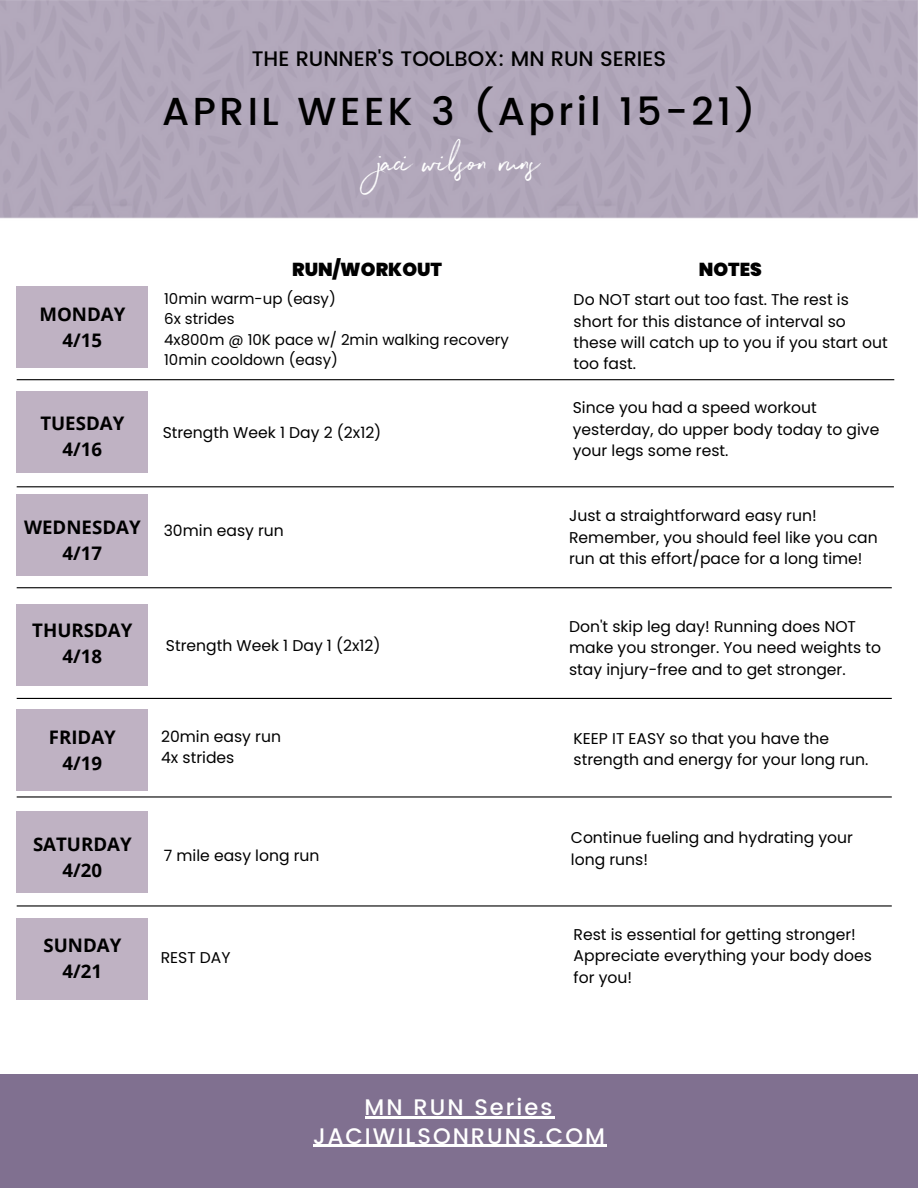
<style>
.page{position:relative;width:918px;height:1188px;background:#fff}
.page>*{position:absolute;margin:0;border:0;box-sizing:border-box;transform-origin:0 0}
.t1{font:500 39px "Poppins";letter-spacing:.09em;color:#000}
.t2{font:37.5px "Northwell";color:#fff}
.t3{font:500 22.5px "Poppins";letter-spacing:.09em;color:#fff}
.t4{font:500 21px "Poppins";color:#000}
.t5{font:700 18.75px/25.8px "Open Sans";color:#000;text-align:center}
.t6{font:900 18.75px "Poppins";color:#000}
.t7{font:15.6px/21.3px "Poppins";color:#000}
.t8{font:15px/20.2px "Poppins";color:#000}
</style>
<div class="page">
<div style="left:0;top:1074px;width:918px;height:114px;background:#807090"></div>
<div style="left:17px;top:287px;width:131px;height:81px;background:#bfb2c3"></div>
<div style="left:17px;top:392px;width:131px;height:81px;background:#bfb2c3"></div>
<div style="left:17px;top:494px;width:131px;height:81px;background:#bfb2c3"></div>
<div style="left:17px;top:604px;width:131px;height:81px;background:#bfb2c3"></div>
<div style="left:17px;top:709px;width:131px;height:81px;background:#bfb2c3"></div>
<div style="left:17px;top:811px;width:131px;height:81px;background:#bfb2c3"></div>
<div style="left:17px;top:918px;width:131px;height:81px;background:#bfb2c3"></div>
<hr style="left:17px;top:379px;width:877px;height:1px;background:#000">
<hr style="left:17px;top:486px;width:877px;height:1px;background:#000">
<hr style="left:17px;top:587px;width:875px;height:1px;background:#000">
<hr style="left:17px;top:698px;width:875px;height:1px;background:#000">
<hr style="left:17px;top:796px;width:875px;height:2px;background:#000">
<hr style="left:17px;top:905px;width:875px;height:2px;background:#000">
<hr style="left:313px;top:1145px;width:294px;height:2px;background:#fff">
<hr style="left:365px;top:1116px;width:189px;height:3px;background:#fff">
<h3 class="t4" style="left:252px;top:46px;width:416px">THE RUNNER'S TOOLBOX: MN RUN SERIES</h3>
<h1 class="t1" style="left:162px;top:89px;width:595px">APRIL WEEK 3 (April 15-21)</h1>
<h2 class="t2" style="left:378px;top:136px;width:163px">jaci wilson runs</h2>
<p class="t5" style="left:39px;top:301px;width:87px">MONDAY<br>4/15</p>
<p class="t5" style="left:40px;top:410px;width:86px">TUESDAY<br>4/16</p>
<p class="t5" style="left:24px;top:514px;width:118px">WEDNESDAY<br>4/17</p>
<p class="t5" style="left:32px;top:617px;width:102px">THURSDAY<br>4/18</p>
<p class="t5" style="left:49px;top:724px;width:69px">FRIDAY<br>4/19</p>
<p class="t6" style="left:292px;top:256px;width:151px">RUN/WORKOUT</p>
<p class="t6" style="left:699px;top:256px;width:65px">NOTES</p>
<p class="t8" style="left:164px;top:289px;width:346px">10min warm-up (easy)<br>6x strides<br>4x800m @ 10K pace w/ 2min walking recovery<br>10min cooldown (easy)</p>
<p class="t7" style="left:574px;top:289px;width:316px">Do NOT start out too fast. The rest is short for this distance of interval so these will catch up to you if you start out too fast.</p>
<p class="t7" style="left:163px;top:422px;width:220px">Strength Week 1 Day 2 (2x12)</p>
<p class="t7" style="left:164px;top:520px;width:122px">30min easy run</p>
<p class="t7" style="left:166px;top:635px;width:216px">Strength Week 1 Day 1 (2x12)</p>
<p class="t7" style="left:573px;top:397px;width:308px">Since you had a speed workout yesterday, do upper body today to give your legs some rest.</p>
<p class="t7" style="left:569px;top:505px;width:310px">Just a straightforward easy run!<br>Remember, you should feel like you can run at this effort/pace for a long time!</p>
<p class="t7" style="left:569px;top:616px;width:314px">Don't skip leg day! Running does NOT make you stronger. You need weights to stay injury-free and to get stronger.</p>
<p class="t7" style="left:161px;top:726px;width:121px">20min easy run<br>4x strides</p>
<p class="t7" style="left:574px;top:728px;width:296px">KEEP IT EASY so that you have the strength and energy for your long run.</p>
<p class="t5" style="left:33px;top:831px;width:100px">SATURDAY<br>4/20</p>
<p class="t5" style="left:43px;top:932px;width:79px">SUNDAY<br>4/21</p>
<p class="t7" style="left:164px;top:845px;width:157px">7 mile easy long run</p>
<p class="t7" style="left:161px;top:947px;width:71px">REST DAY</p>
<p class="t7" style="left:571px;top:827px;width:284px">Continue fueling and hydrating your long runs!</p>
<p class="t7" style="left:574px;top:924px;width:300px">Rest is essential for getting stronger!<br>Appreciate everything your body does for you!</p>
<h3 class="t3" style="left:365px;top:1094px;width:189px">MN RUN Series</h3>
<h3 class="t3" style="left:313px;top:1123px;width:293px">JACIWILSONRUNS.COM</h3>
</div>
